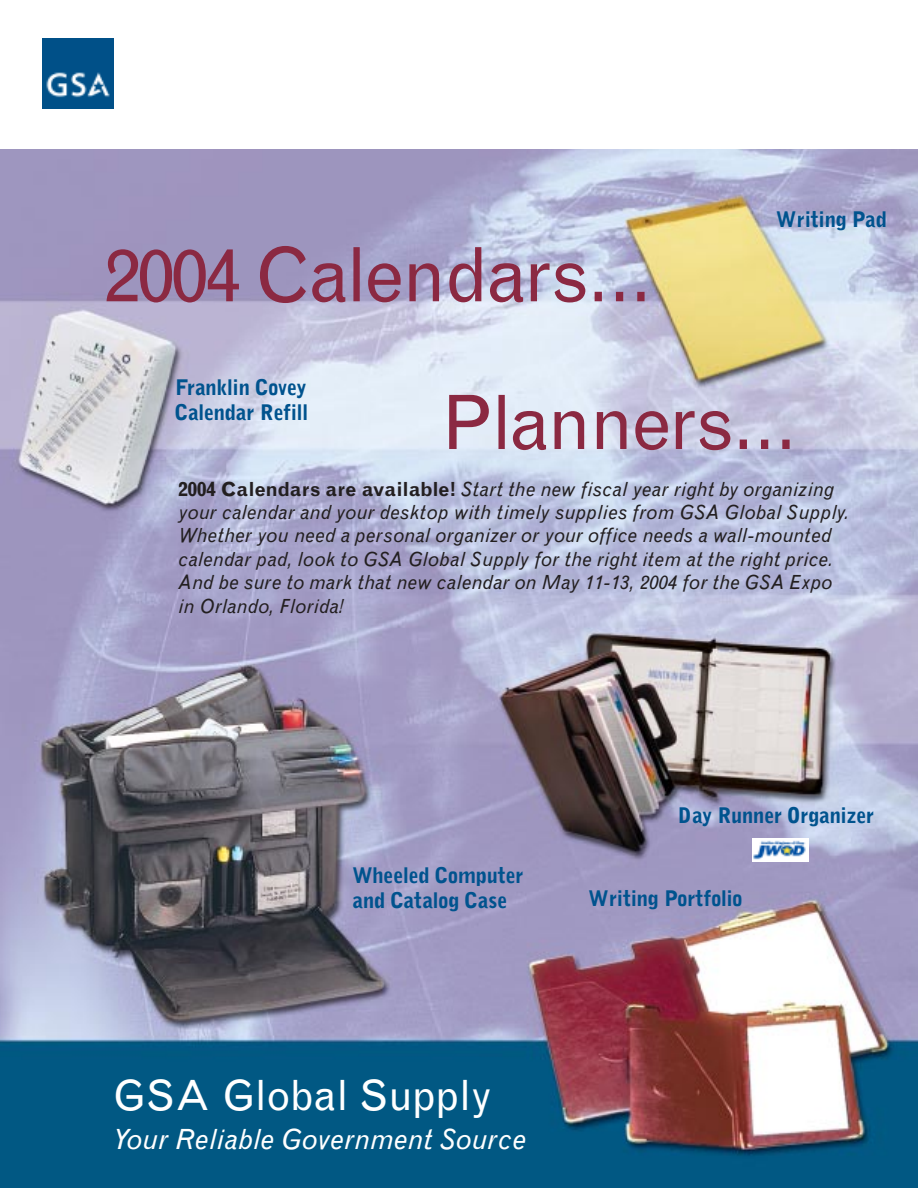
<style>
.page{position:relative;width:918px;height:1188px;background:#fff}
.page>*{position:absolute;margin:0;border:0;box-sizing:border-box;transform-origin:0 0}
.t1{font:41.85px "Grotesque";letter-spacing:-.005em;color:#fff}
.t2{font:italic 27.9px "Grotesque";color:#fff}
.t3{font:900 21px/25.2px "Grotesque";letter-spacing:-.02em;color:#00538e}
.t4{font:italic 19.5px/23.4px "Grotesque";letter-spacing:.01em;color:#231f20}
.s1{font-weight:700;font-style:normal}
</style>
<div class="page">
<img style="left:0;top:150px;width:918px;height:1038px">
<img style="left:107px;top:246px;width:478px;height:57px">
<img style="left:449px;top:395px;width:341px;height:55px">
<img style="left:43px;top:39px;width:71px;height:69px">
<div style="left:753px;top:838px;width:56px;height:24px;background:#fff"></div>
<img style="left:753px;top:840px;width:53px;height:20px">
<p class="t3" style="left:175px;top:376px;width:135px">Franklin Covey<br>Calendar Refill</p>
<p class="t3" style="left:776px;top:208px;width:113px">Writing Pad</p>
<p class="t4" style="left:178px;top:479px;width:672px"><span class="s1">2004 Calendars are available!</span> Start the new fiscal year right by organizing your calendar and your desktop with timely supplies from GSA Global Supply.<br>Whether you need a personal organizer or your office needs a wall-mounted calendar pad, look to GSA Global Supply for the right item at the right price.<br>And be sure to mark that new calendar on May 11-13, 2004 for the GSA Expo in Orlando, Florida!</p>
<p class="t3" style="left:352px;top:864px;width:173px">Wheeled Computer and Catalog Case</p>
<p class="t3" style="left:678px;top:804px;width:198px">Day Runner Organizer</p>
<p class="t3" style="left:588px;top:887px;width:157px">Writing Portfolio</p>
<h1 class="t1" style="left:112px;top:1080px;width:381px">GSA Global Supply</h1>
<h2 class="t2" style="left:112px;top:1129px;width:415px">Your Reliable Government Source</h2>
</div>
